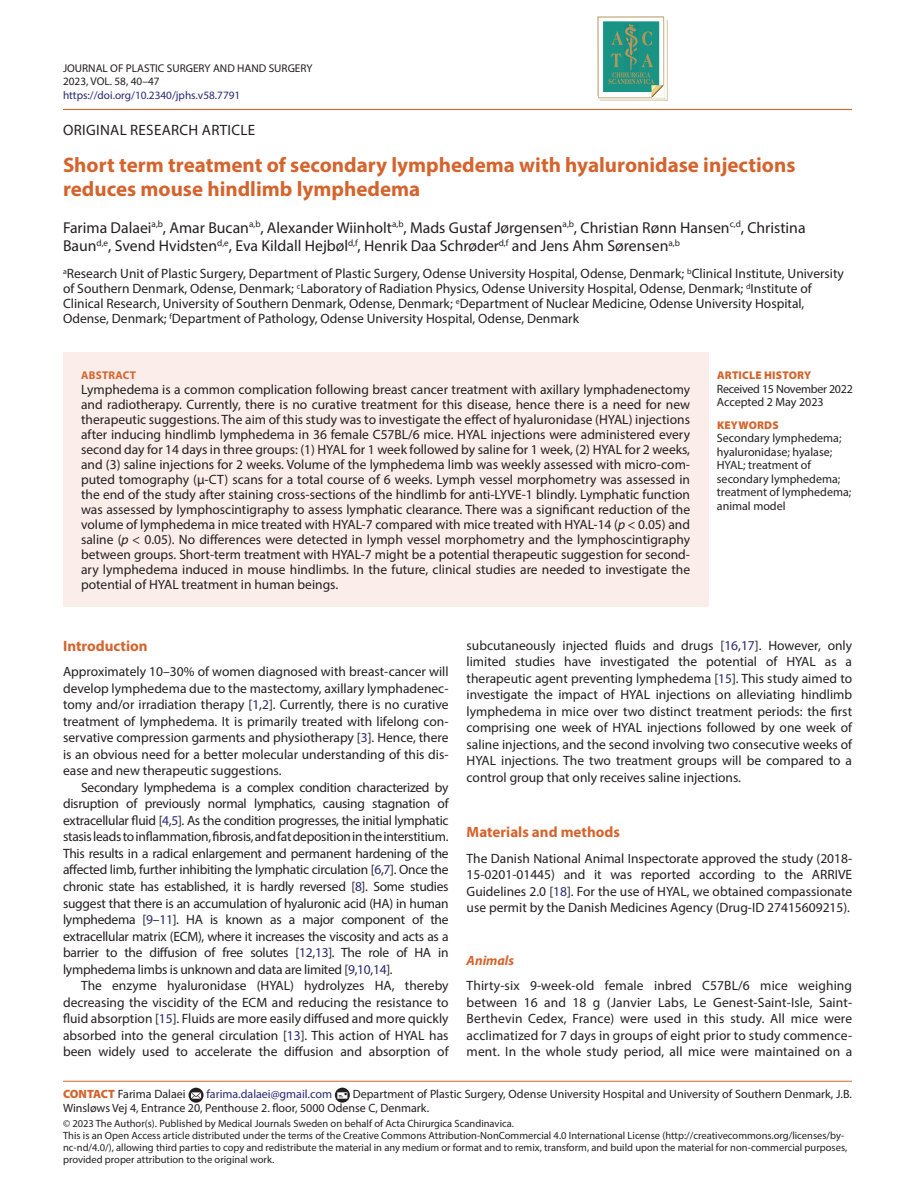
<style>
.page{position:relative;width:915px;height:1191px;background:#fff}
.page>*{position:absolute;margin:0;border:0;box-sizing:border-box;transform-origin:0 0}
.Article_Title{font:700 21px/24px "Myriad Pro";color:#d4642e}
.AU{font:15.75px/18.8px "Myriad Pro";color:#231f20}
.A_head{font:700 15px "Myriad Pro";color:#d4642e}
.Articel_type{font:15px "Myriad Pro";letter-spacing:.02em;color:#231f20}
.Body_text_next{font:13.5px/16.5px "Myriad Pro";color:#231f20;text-align:justify}
.Abstract_Text_1st{font:13.5px/15px "Myriad Pro";color:#231f20;text-align:justify}
.Body_text_first{font:13.5px/16.5px "Myriad Pro";color:#231f20;text-align:justify}
.AFF{font:13.5px/15px "Myriad Pro";color:#231f20}
.B_head{font:italic 700 13.5px "Myriad Pro";color:#d4642e}
.KW{font:12px/13.5px "Myriad Pro";color:#231f20}
.t1{font:12px "Myriad Pro";color:#272872}
.KW-2{font:12px "Myriad Pro";letter-spacing:-.025em;color:#231f20}
.t2{font:11.25px/13.5px "Myriad Pro";color:#231f20}
.t3{font:11.25px "Myriad Pro";color:#272872}
.ABSH{font:900 11.25px "Myriad Pro";letter-spacing:.02em;color:#d4642e}
.ABSH-2{font:700 11.25px "Myriad Pro";letter-spacing:.02em;color:#d4642e}
.t4{font:10.5px/12px "Myriad Pro";color:#231f20}
.s1{font-style:italic}
.s2{color:#272872}
.s3{font-weight:900;color:#d4642e}
</style>
<div class="page">
<hr style="left:63px;top:109px;width:788px;height:1px;background:#d4642e">
<hr style="left:63px;top:1080px;width:788px;height:1px;background:#d4642e">
<svg style="left:188px;top:1087px;width:15px;height:15px"></svg>
<svg style="left:335px;top:1087px;width:15px;height:15px"></svg>
<svg style="left:597px;top:17px;width:70px;height:84px"></svg>
<div style="left:63px;top:352px;width:644px;height:255px;background:#fbede9"></div>
<p class="t2" style="left:63px;top:61px;width:251px">JOURNAL OF PLASTIC SURGERY AND HAND SURGERY<br>2023, VOL. 58, 40–47</p>
<p class="t3" style="left:63px;top:88px;width:179px">https://doi.org/10.2340/jphs.v58.7791</p>
<p class="Articel_type" style="left:63px;top:121px;width:193px">ORIGINAL RESEARCH ARTICLE</p>
<p class="Article_Title" style="left:63px;top:152px;width:733px">Short term treatment of secondary lymphedema with hyaluronidase injections reduces mouse hindlimb lymphedema</p>
<p class="AU" style="left:63px;top:218px;width:743px">Farima Dalaei<sup>a,b</sup>, Amar Bucan<sup>a,b</sup>, Alexander Wiinholt<sup>a,b</sup>, Mads Gustaf Jørgensen<sup>a,b</sup>, Christian Rønn Hansen<sup>c,d</sup>, Christina<br>Baun<sup>d,e</sup>, Svend Hvidsten<sup>d,e</sup>, Eva Kildall Hejbøl<sup>d,f</sup>, Henrik Daa Schrøder<sup>d,f</sup> and Jens Ahm Sørensen<sup>a,b</sup></p>
<p class="AFF" style="left:63px;top:266px;width:782px"><sup>a</sup>Research Unit of Plastic Surgery, Department of Plastic Surgery, Odense University Hospital, Odense, Denmark; <sup>b</sup>Clinical Institute, University of Southern Denmark, Odense, Denmark; <sup>c</sup>Laboratory of Radiation Physics, Odense University Hospital, Odense, Denmark; <sup>d</sup>Institute of Clinical Research, University of Southern Denmark, Odense, Denmark; <sup>e</sup>Department of Nuclear Medicine, Odense University Hospital, Odense, Denmark; <sup>f</sup>Department of Pathology, Odense University Hospital, Odense, Denmark</p>
<p class="ABSH-2" style="left:81px;top:368px;width:56px">ABSTRACT</p>
<p class="Abstract_Text_1st" style="left:81px;top:382px;width:610px">Lymphedema is a common complication following breast cancer treatment with axillary lymphadenectomy and radiotherapy. Currently, there is no curative treatment for this disease, hence there is a need for new therapeutic suggestions. The aim of this study was to investigate the effect of hyaluronidase (HYAL) injections after inducing hindlimb lymphedema in 36 female C57BL/6 mice. HYAL injections were administered every second day for 14 days in three groups: (1) HYAL for 1 week followed by saline for 1 week, (2) HYAL for 2 weeks, and (3) saline injections for 2 weeks. Volume of the lymphedema limb was weekly assessed with micro-com&shy;puted tomography (µ-CT) scans for a total course of 6 weeks. Lymph vessel morphometry was assessed in the end of the study after staining cross-sections of the hindlimb for anti-LYVE-1 blindly. Lymphatic function was assessed by lymphoscintigraphy to assess lymphatic clearance. There was a significant reduction of the volume of lymphedema in mice treated with HYAL-7 compared with mice treated with HYAL-14 (<span class="s1">p</span> &lt; 0.05) and saline (<span class="s1">p</span> &lt; 0.05). No differences were detected in lymph vessel morphometry and the lymphoscintigraphy between groups. Short-term treatment with HYAL-7 might be a potential therapeutic suggestion for second&shy;ary lymphedema induced in mouse hindlimbs. In the future, clinical studies are needed to investigate the potential of HYAL treatment in human beings.</p>
<p class="ABSH" style="left:716px;top:369px;width:96px">ARTICLE HISTORY</p>
<p class="KW-2" style="left:716px;top:381px;width:137px">Received 15 November 2022</p>
<p class="KW" style="left:716px;top:395px;width:108px">Accepted 2 May 2023</p>
<p class="ABSH" style="left:716px;top:418px;width:63px">KEYWORDS</p>
<p class="KW" style="left:716px;top:431px;width:136px">Secondary lymphedema; hyaluronidase; hyalase;<br>HYAL; treatment of secondary lymphedema; treatment of lymphedema; animal model</p>
<p class="A_head" style="left:63px;top:636px;width:86px">Introduction</p>
<p class="Body_text_first" style="left:63px;top:663px;width:387px">Approximately 10–30% of women diagnosed with breast-cancer will develop lymphedema due to the mastectomy, axillary lymphadenec&shy;tomy and/or irradiation therapy [<span class="s2">1</span>,<span class="s2">2</span>]. Currently, there is no curative treatment of lymphedema. It is primarily treated with lifelong con&shy;servative compression garments and physiotherapy [<span class="s2">3</span>]. Hence, there is an obvious need for a better molecular understanding of this dis&shy;ease and new therapeutic suggestions.</p>
<p class="Body_text_next" style="left:63px;top:779px;width:387px;text-indent:18px">Secondary lymphedema is a complex condition characterized by disruption of previously normal lymphatics, causing stagnation of extracellular fluid [<span class="s2">4</span>,<span class="s2">5</span>]. As the condition progresses, the initial lymphatic stasis leads to inflammation, fibrosis, and fat deposition in the interstitium.<br>This results in a radical enlargement and permanent hardening of the affected limb, further inhibiting the lymphatic circulation [<span class="s2">6</span>,<span class="s2">7</span>]. Once the chronic state has established, it is hardly reversed [<span class="s2">8</span>]. Some studies suggest that there is an accumulation of hyaluronic acid (HA) in human lymphedema [<span class="s2">9</span>–<span class="s2">11</span>]. HA is known as a major component of the extracellular matrix (ECM), where it increases the viscosity and acts as a barrier to the diffusion of free solutes [<span class="s2">12</span>,<span class="s2">13</span>]. The role of HA in lymphedema limbs is unknown and data are limited [<span class="s2">9</span>,<span class="s2">10</span>,<span class="s2">14</span>].</p>
<p class="Body_text_next" style="left:63px;top:977px;width:387px;text-indent:18px">The enzyme hyaluronidase (HYAL) hydrolyzes HA, thereby decreasing the viscidity of the ECM and reducing the resistance to fluid absorption [<span class="s2">15</span>]. Fluids are more easily diffused and more quickly absorbed into the general circulation [<span class="s2">13</span>]. This action of HYAL has been widely used to accelerate the diffusion and absorption of</p>
<p class="Body_text_next" style="left:466px;top:637px;width:387px">subcutaneously injected fluids and drugs [<span class="s2">16</span>,<span class="s2">17</span>]. However, only limited studies have investigated the potential of HYAL as a therapeutic agent preventing lymphedema [<span class="s2">15</span>]. This study aimed to investigate the impact of HYAL injections on alleviating hindlimb lymphedema in mice over two distinct treatment periods: the first comprising one week of HYAL injections followed by one week of saline injections, and the second involving two consecutive weeks of HYAL injections. The two treatment groups will be compared to a control group that only receives saline injections.</p>
<p class="A_head" style="left:466px;top:822px;width:155px">Materials and methods</p>
<p class="Body_text_first" style="left:466px;top:850px;width:387px">The Danish National Animal Inspectorate approved the study (2018- 15-0201-01445) and it was reported according to the ARRIVE Guidelines 2.0 [<span class="s2">18</span>]. For the use of HYAL, we obtained compassionate use permit by the Danish Medicines Agency (Drug-ID 27415609215).</p>
<p class="B_head" style="left:466px;top:951px;width:49px">Animals</p>
<p class="Body_text_first" style="left:466px;top:977px;width:387px">Thirty-six 9-week-old female inbred C57BL/6 mice weighing between 16 and 18 g (Janvier Labs, Le Genest-Saint-Isle, Saint-Berthevin Cedex, France) were used in this study. All mice were acclimatized for 7 days in groups of eight prior to study commence&shy;ment. In the whole study period, all mice were maintained on a</p>
<p class="KW" style="left:63px;top:1087px;width:790px;text-indent:289px">Department of Plastic Surgery, Odense University Hospital and University of Southern Denmark, J.B.<br>Winsløws Vej 4, Entrance 20, Penthouse 2. floor, 5000 Odense C, Denmark.</p>
<p class="t4" style="left:63px;top:1117px;width:785px">© 2023 The Author(s). Published by Medical Journals Sweden on behalf of Acta Chirurgica Scandinavica.<br>This is an Open Access article distributed under the terms of the Creative Commons Attribution-NonCommercial 4.0 International License (http://creativecommons.org/licenses/by&shy;nc-nd/4.0/), allowing third parties to copy and redistribute the material in any medium or format and to remix, transform, and build upon the material for non-commercial purposes, provided proper attribution to the original work.</p>
<p class="KW" style="left:63px;top:1087px;width:124px"><span class="s3">CONTACT</span> Farima Dalaei</p>
<p class="t1" style="left:206px;top:1086px;width:127px">farima.dalaei@gmail.com</p>
</div>
